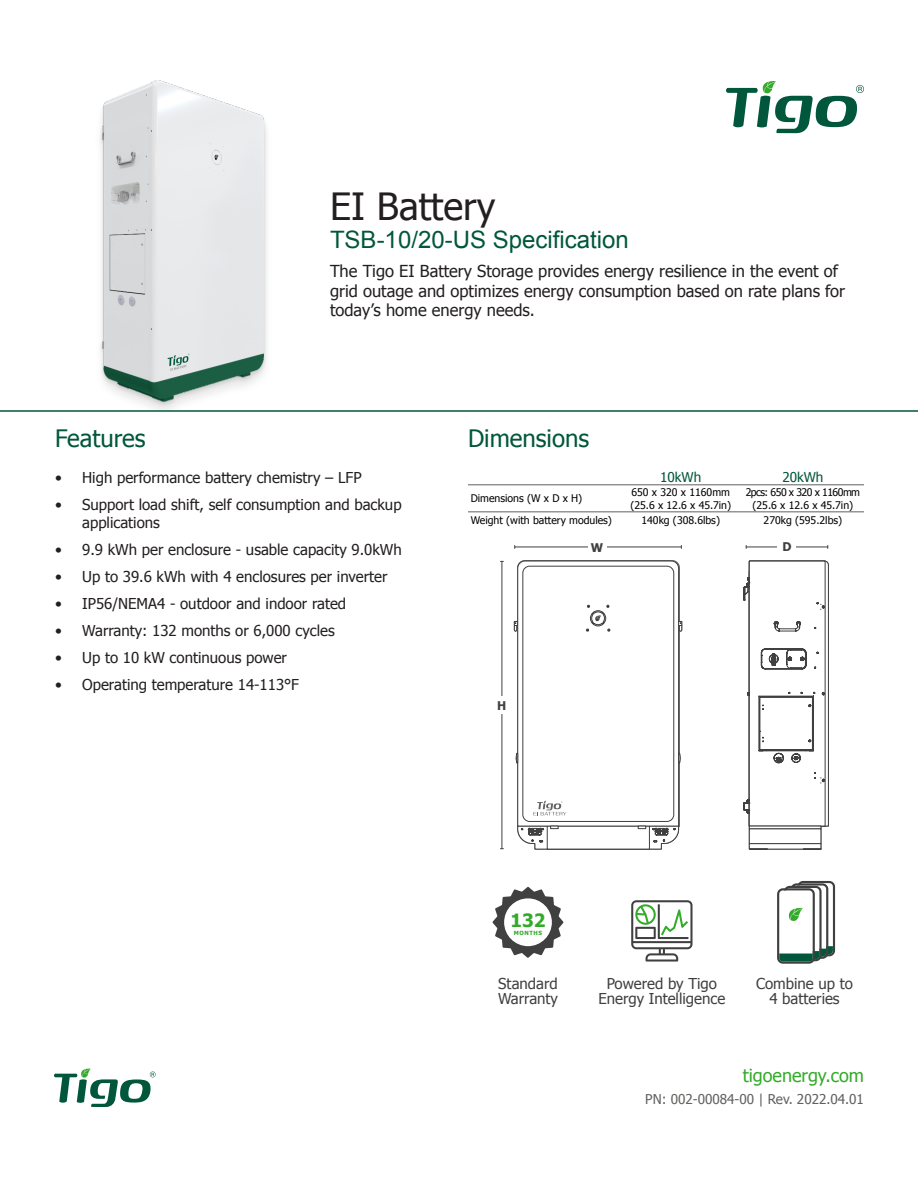
<style>
.page{position:relative;width:918px;height:1188px;background:#fff}
.page>*{position:absolute;margin:0;border:0;box-sizing:border-box;transform-origin:0 0}
.t1{font:37.5px "Tahoma";color:#231f20}
.t2{font:24px "Arial";color:#00573b}
.t3{font:24px "Tahoma";color:#00573b}
.t4{font:700 18.3px "Tahoma";color:#33aa29}
.t5{font:18px "Tahoma";color:#33aa29}
.t6{font:16.5px/19.5px "Tahoma";color:#231f20}
.t7{font:15px/18px "Tahoma";color:#231f20}
.t8{font:15px/15px "Tahoma";color:#404040;text-align:center}
.t9{font:13.5px "Tahoma";color:#616161}
.t10{font:13.5px "Tahoma";color:#00573b}
.t11{font:700 12px "Tahoma";color:#404040}
.t12{font:10.5px/13.5px "Tahoma";color:#000}
.t13{font:10.5px/13.5px "Tahoma";letter-spacing:-.05em;color:#000;text-align:center}
.t14{font:700 5.7px "Tahoma";letter-spacing:.1em;color:#33aa29}
.s1{color:#636261}
</style>
<div class="page">
<svg style="left:777px;top:881px;width:58px;height:83px"></svg>
<img style="left:100px;top:117px;width:167px;height:293px">
<img style="left:102px;top:80px;width:162px;height:322px">
<svg style="left:726px;top:81px;width:138px;height:52px"></svg>
<svg style="left:54px;top:1068px;width:102px;height:39px"></svg>
<hr style="left:0;top:410px;width:918px;height:2px;background:#00573b">
<hr style="left:746px;top:547px;width:82px;height:1px;background:#404040">
<hr style="left:515px;top:547px;width:166px;height:1px;background:#404040">
<hr style="left:502px;top:561px;width:1px;height:288px;background:#404040">
<svg style="left:492px;top:887px;width:72px;height:71px"></svg>
<svg style="left:631px;top:900px;width:62px;height:62px"></svg>
<div style="left:588px;top:538px;width:18px;height:18px;background:#fff"></div>
<div style="left:493px;top:697px;width:18px;height:17px;background:#fff"></div>
<div style="left:778px;top:538px;width:18px;height:17px;background:#fff"></div>
<div style="left:749px;top:826px;width:72px;height:3px;background:#fff;border:1px solid #404040"></div>
<svg style="left:749px;top:843px;width:72px;height:6px"></svg>
<svg style="left:803px;top:849px;width:18px;height:1px"></svg>
<svg style="left:750px;top:849px;width:18px;height:1px"></svg>
<svg style="left:743px;top:561px;width:86px;height:266px"></svg>
<svg style="left:514px;top:561px;width:168px;height:289px"></svg>
<hr style="left:468px;top:485px;width:396px;height:1px;background:#616161">
<hr style="left:468px;top:512px;width:396px;height:1px;background:#616161">
<h1 class="t1" style="left:330px;top:191px;width:167px">EI Battery</h1>
<h2 class="t2" style="left:330px;top:231px;width:300px">TSB-10/20-US Specification</h2>
<p class="t6" style="left:330px;top:263px;width:517px">The Tigo EI Battery Storage provides energy resilience in the event of grid outage and optimizes energy consumption based on rate plans for today’s home energy needs.</p>
<h2 class="t3" style="left:55px;top:429px;width:92px">Features</h2>
<p class="t7" style="left:55px;top:470px;width:308px">• High performance battery chemistry – LFP</p>
<p class="t7" style="left:82px;top:497px;width:321px;text-indent:-27px">• Support load shift, self consumption and backup applications</p>
<p class="t7" style="left:55px;top:542px;width:348px">• 9.9 kWh per enclosure - usable capacity 9.0kWh</p>
<p class="t7" style="left:55px;top:569px;width:334px">• Up to 39.6 kWh with 4 enclosures per inverter</p>
<p class="t7" style="left:55px;top:596px;width:293px">• IP56/NEMA4 - outdoor and indoor rated</p>
<p class="t7" style="left:55px;top:623px;width:281px">• Warranty: 132 months or 6,000 cycles</p>
<p class="t7" style="left:55px;top:650px;width:233px">• Up to 10 kW continuous power</p>
<p class="t7" style="left:55px;top:677px;width:245px">• Operating temperature 14-113°F</p>
<h2 class="t3" style="left:468px;top:429px;width:123px">Dimensions</h2>
<p class="t10" style="left:660px;top:472px;width:43px">10kWh</p>
<p class="t10" style="left:782px;top:472px;width:43px">20kWh</p>
<p class="t12" style="left:471px;top:493px;width:113px">Dimensions (W x D x H)</p>
<p class="t12" style="left:630px;top:486px;width:102px">650 x 320 x 1160mm (25.6 x 12.6 x 45.7in)</p>
<p class="t13" style="left:746px;top:486px;width:116px">2pcs: 650 x 320 x 1160mm (25.6 x 12.6 x 45.7in)</p>
<p class="t12" style="left:471px;top:514px;width:143px">Weight (with battery modules)</p>
<p class="t12" style="left:641px;top:514px;width:80px">140kg (308.6lbs)</p>
<p class="t12" style="left:764px;top:514px;width:80px">270kg (595.2lbs)</p>
<p class="t11" style="left:497px;top:700px;width:11px">H</p>
<p class="t11" style="left:591px;top:542px;width:14px">W</p>
<p class="t11" style="left:782px;top:542px;width:11px">D</p>
<p class="t4" style="left:510px;top:913px;width:36px">132</p>
<p class="t14" style="left:514px;top:931px;width:30px">MONTHS</p>
<p class="t8" style="left:498px;top:978px;width:61px;text-align:left">Standard<br>Warranty</p>
<p class="t8" style="left:598px;top:978px;width:128px">Powered by Tigo<br>Energy Intelligence</p>
<p class="t8" style="left:756px;top:978px;width:98px">Combine up to<br>4 batteries</p>
<p class="t5" style="left:743px;top:1068px;width:123px">tigoenergy.com</p>
<p class="t9" style="left:645px;top:1093px;width:220px">PN: <span class="s1">002-00084-00</span> | Rev. 2022.04.01</p>
</div>
